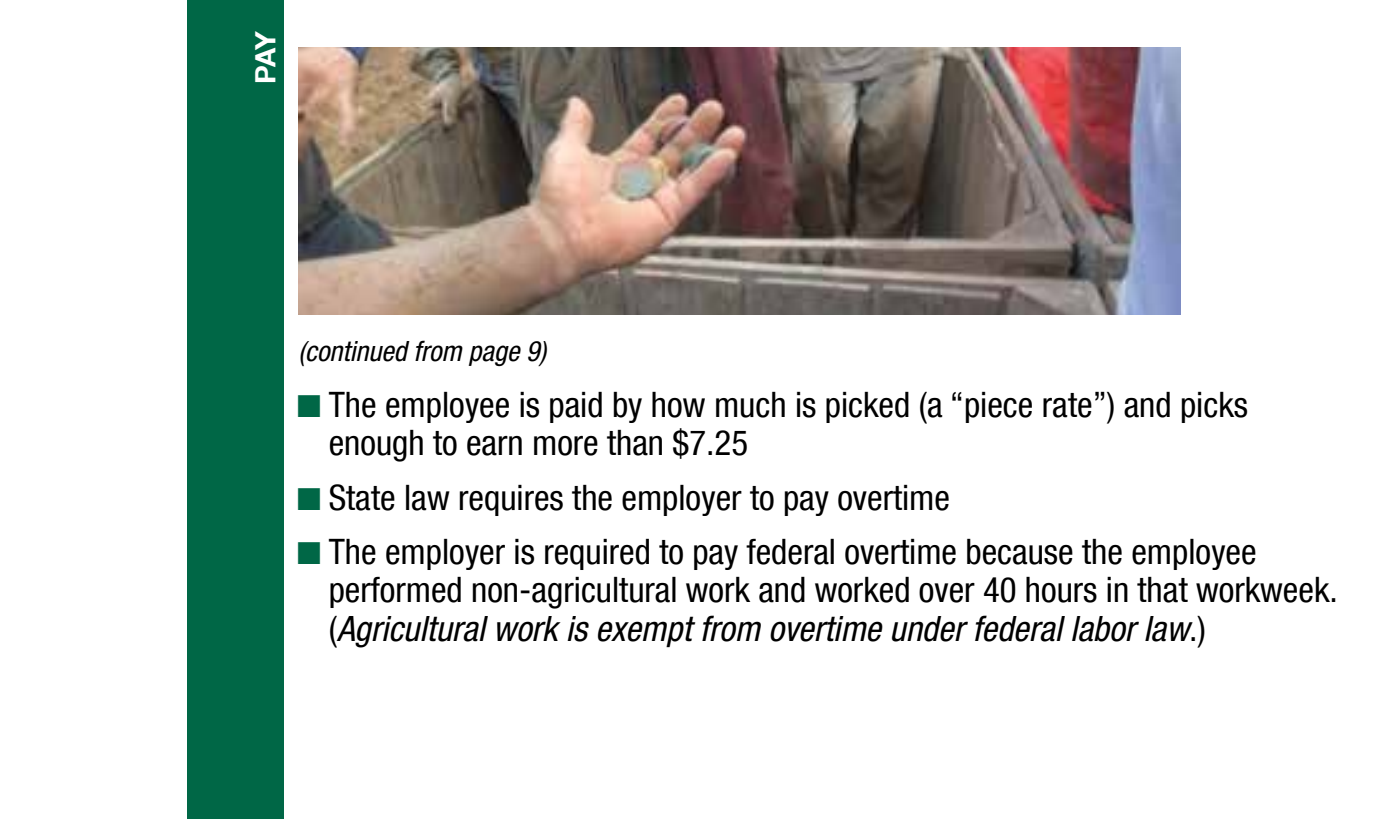
<style>
.page{position:relative;width:1386px;height:819px;background:#fff}
.page>*{position:absolute;margin:0;border:0;box-sizing:border-box;transform-origin:0 0}
.t1{font:condensed 35px/38.5px "Helvetica Neue LT Com";color:#000}
.t2{font:italic condensed 28px "Helvetica Neue LT Com";color:#000}
.t3{font:700 28px "Helvetica Neue LT Com";color:#fff}
.s1{color:#006746}
.s2{font-style:italic}
</style>
<div class="page">
<img style="left:298px;top:47px;width:882px;height:268px">
<div style="left:187px;top:0;width:97px;height:819px;background:#006746"></div>
<p class="t3" style="left:248px;top:84px;width:54px;rotate:-90deg">PAY</p>
<p class="t2" style="left:298px;top:334px;width:249px">(continued from page 9)</p>
<p class="t1" style="left:329px;top:385px;width:921px;text-indent:-32px"><span class="s1">■</span> The employee is paid by how much is picked (a “piece rate”) and picks enough to earn more than $7.25</p>
<p class="t1" style="left:297px;top:478px;width:654px"><span class="s1">■</span> State law requires the employer to pay overtime</p>
<p class="t1" style="left:329px;top:532px;width:1011px;text-indent:-32px"><span class="s1">■</span> The employer is required to pay federal overtime because the employee performed non-agricultural work and worked over 40 hours in that workweek. (<span class="s2">Agricultural work is exempt from overtime under federal labor law</span>.)</p>
</div>
